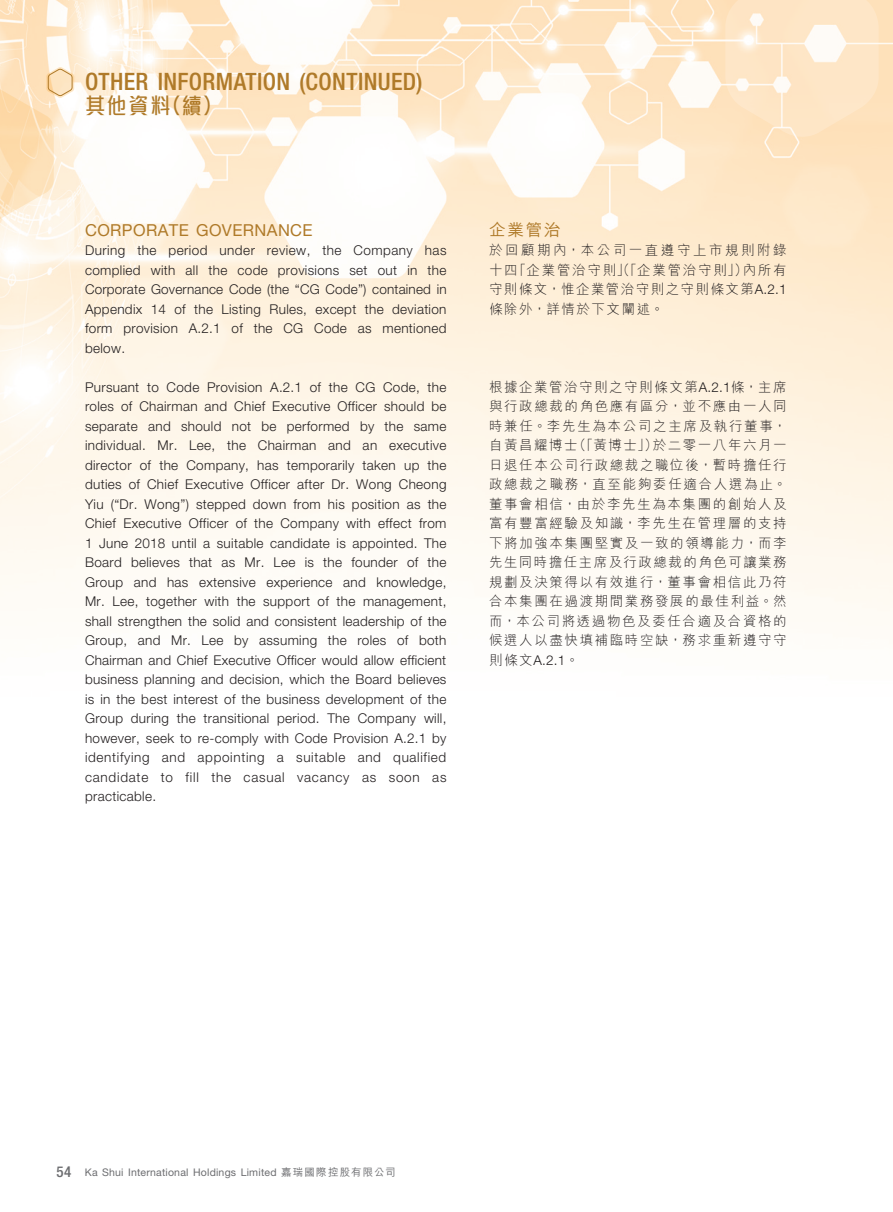
<style>
.page{position:relative;width:893px;height:1212px;background:#fff}
.page>*{position:absolute;margin:0;border:0;box-sizing:border-box;transform-origin:0 0}
.t1{font:500 condensed 24px "Helvetica Neue LT Std";letter-spacing:.015em;color:#af7a29}
.t2{font:500 22.5px "M Elle HK";color:#af7a29;scale:.9 1}
._03_H1{font:16.5px "Helvetica Neue LT Std";letter-spacing:.025em;color:#af7a29}
._03_H1-2{font:500 16.5px "M Hei HK";color:#af7a29}
._01_Body_Text{font:300 13.5px/19.5px "Helvetica Neue LT Std";letter-spacing:.025em;color:#231f20;text-align:justify}
._01_Body_Text-2{font:300 13.5px/19.5px "M Hei HK";letter-spacing:.12em;color:#231f20;text-align:justify}
.t3{font:10.5px "Helvetica Neue LT Std";letter-spacing:.02em;color:#6c6d70}
.s1{font-family:"Helvetica Neue LT Std"}
.s2{font-weight:500;font-stretch:condensed;font-size:15px}
.s3{font-family:"M Hei HK";font-weight:500}
</style>
<div class="page">
<img style="left:0;top:0;width:893px;height:614px">
<svg style="left:725px;top:0;width:154px;height:142px;background:#fee7c9"></svg>
<svg style="left:0;top:67px;width:74px;height:155px;background:#fce4c3"></svg>
<h1 class="t1" style="left:85px;top:67px;width:339px">OTHER INFORMATION (CONTINUED)</h1>
<h2 class="t2" style="left:85px;top:90px;width:154px">其他資料（續）</h2>
<p class="_03_H1" style="left:85px;top:220px;width:229px">CORPORATE GOVERNANCE</p>
<p class="_01_Body_Text" style="left:85px;top:241px;width:363px">During the period under review, the Company has complied with all the code provisions set out in the Corporate Governance Code (the “CG Code”) contained in Appendix 14 of the Listing Rules, except the deviation form provision A.2.1 of the CG Code as mentioned below.</p>
<p class="_01_Body_Text" style="left:85px;top:377px;width:363px">Pursuant to Code Provision A.2.1 of the CG Code, the roles of Chairman and Chief Executive Officer should be separate and should not be performed by the same individual. Mr. Lee, the Chairman and an executive director of the Company, has temporarily taken up the duties of Chief Executive Officer after Dr. Wong Cheong Yiu (“Dr. Wong”) stepped down from his position as the Chief Executive Officer of the Company with effect from 1 June 2018 until a suitable candidate is appointed. The Board believes that as Mr. Lee is the founder of the Group and has extensive experience and knowledge, Mr. Lee, together with the support of the management, shall strengthen the solid and consistent leadership of the Group, and Mr. Lee by assuming the roles of both Chairman and Chief Executive Officer would allow efficient business planning and decision, which the Board believes is in the best interest of the business development of the Group during the transitional period. The Company will, however, seek to re-comply with Code Provision A.2.1 by identifying and appointing a suitable and qualified candidate to fill the casual vacancy as soon as practicable.</p>
<p class="_03_H1-2" style="left:489px;top:218px;width:73px">企業管治</p>
<p class="_01_Body_Text-2" style="left:489px;top:240px;width:299px">於回顧期內，本公司一直遵守上市規則附錄十四「企業管治守則」（「企業管治守則」）內所有守則條文，惟企業管治守則之守則條文第<span class="s1">A.2.1</span>條除外，詳情於下文闡述。</p>
<p class="_01_Body_Text-2" style="left:489px;top:377px;width:299px">根據企業管治守則之守則條文第<span class="s1">A.2.1</span>條，主席與行政總裁的角色應有區分，並不應由一人同時兼任。李先生為本公司之主席及執行董事，自黃昌耀博士（「黃博士」）於二零一八年六月一日退任本公司行政總裁之職位後，暫時擔任行政總裁之職務，直至能夠委任適合人選為止。董事會相信，由於李先生為本集團的創始人及富有豐富經驗及知識，李先生在管理層的支持下將加強本集團堅實及一致的領導能力，而李先生同時擔任主席及行政總裁的角色可讓業務規劃及決策得以有效進行，董事會相信此乃符合本集團在過渡期間業務發展的最佳利益。然而，本公司將透過物色及委任合適及合資格的候選人以盡快填補臨時空缺，務求重新遵守守則條文<span class="s1">A.2.1</span>。</p>
<p class="t3" style="left:57px;top:1166px;width:341px"><span class="s2">54</span> Ka Shui International Holdings Limited <span class="s3">嘉瑞國際控股有限公司</span></p>
</div>
